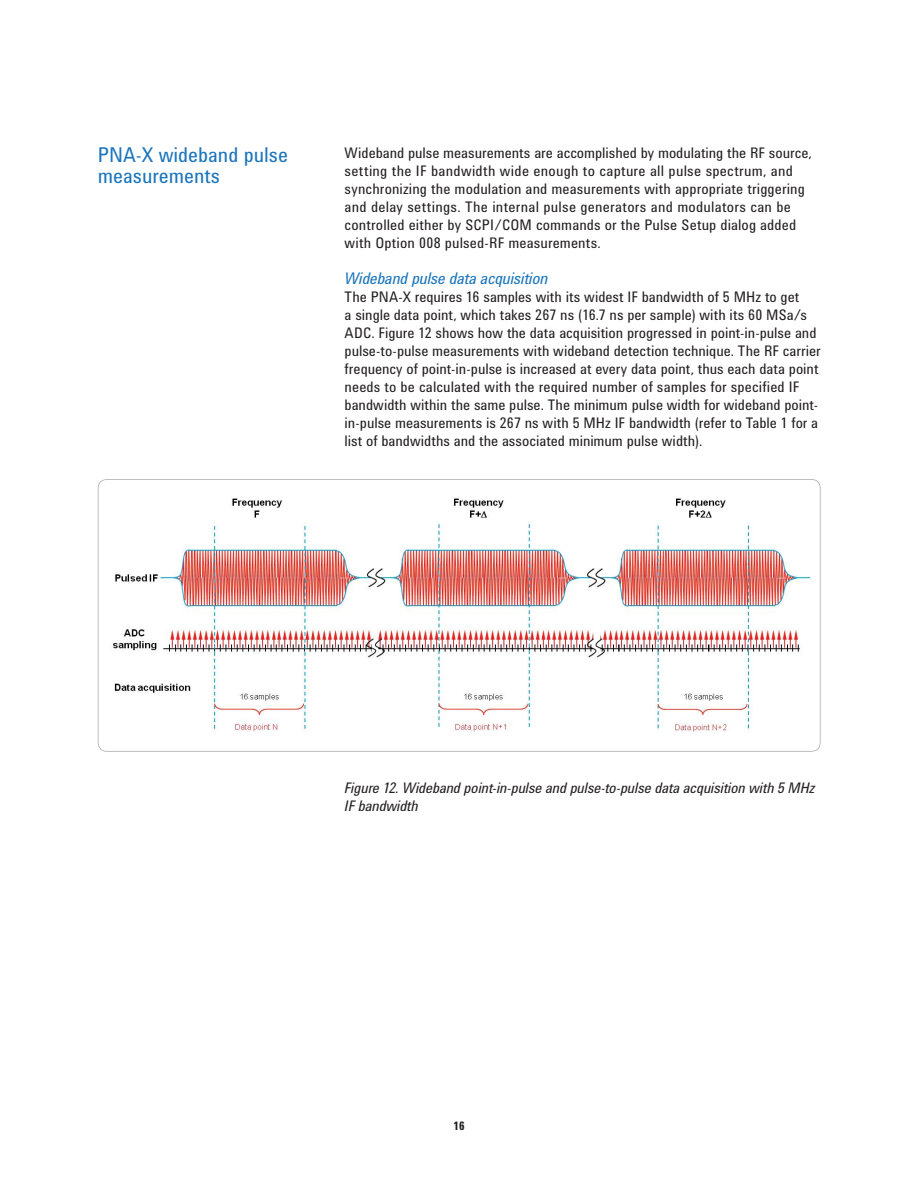
<style>
.page{position:relative;width:918px;height:1188px;background:#fff}
.page>*{position:absolute;margin:0;border:0;box-sizing:border-box;transform-origin:0 0}
.t1{font:21px/21px "Agilent Condensed CFF";color:#1b75bc}
.t2{font:italic 16.5px "Agilent Condensed CFF";letter-spacing:-.02em;color:#1b75bc}
.t3{font:15px/18px "Agilent Condensed CFF";letter-spacing:.005em;color:#231f20}
.t4{font:italic 15px/18px "Agilent Condensed CFF";letter-spacing:-.015em;color:#231f20}
.t5{font:700 12px "Agilent Condensed CFF";color:#231f20}
</style>
<div class="page">
<svg style="left:98px;top:479px;width:723px;height:273px"></svg>
<h1 class="t1" style="left:98px;top:147px;width:192px">PNA-X wideband pulse measurements</h1>
<p class="t3" style="left:345px;top:146px;width:469px">Wideband pulse measurements are accomplished by modulating the RF source, setting the IF bandwidth wide enough to capture all pulse spectrum, and synchronizing the modulation and measurements with appropriate triggering and delay settings. The internal pulse generators and modulators can be controlled either by SCPI/COM commands or the Pulse Setup dialog added with Option 008 pulsed-RF measurements.</p>
<p class="t2" style="left:345px;top:273px;width:205px">Wideband pulse data acquisition</p>
<p class="t3" style="left:345px;top:290px;width:477px">The PNA-X requires 16 samples with its widest IF bandwidth of 5 MHz to get<br>a single data point, which takes 267 ns (16.7 ns per sample) with its 60 MSa/s ADC. Figure 12 shows how the data acquisition progressed in point-in-pulse and pulse-to-pulse measurements with wideband detection technique. The RF carrier frequency of point-in-pulse is increased at every data point, thus each data point needs to be calculated with the required number of samples for specified IF bandwidth within the same pulse. The minimum pulse width for wideband point&shy;in-pulse measurements is 267 ns with 5 MHz IF bandwidth (refer to Table 1 for a list of bandwidths and the associated minimum pulse width).</p>
<p class="t4" style="left:345px;top:780px;width:472px">Figure 12. Wideband point-in-pulse and pulse-to-pulse data acquisition with 5 MHz<br>IF bandwidth</p>
<p class="t5" style="left:453px;top:1121px;width:13px">16</p>
</div>
